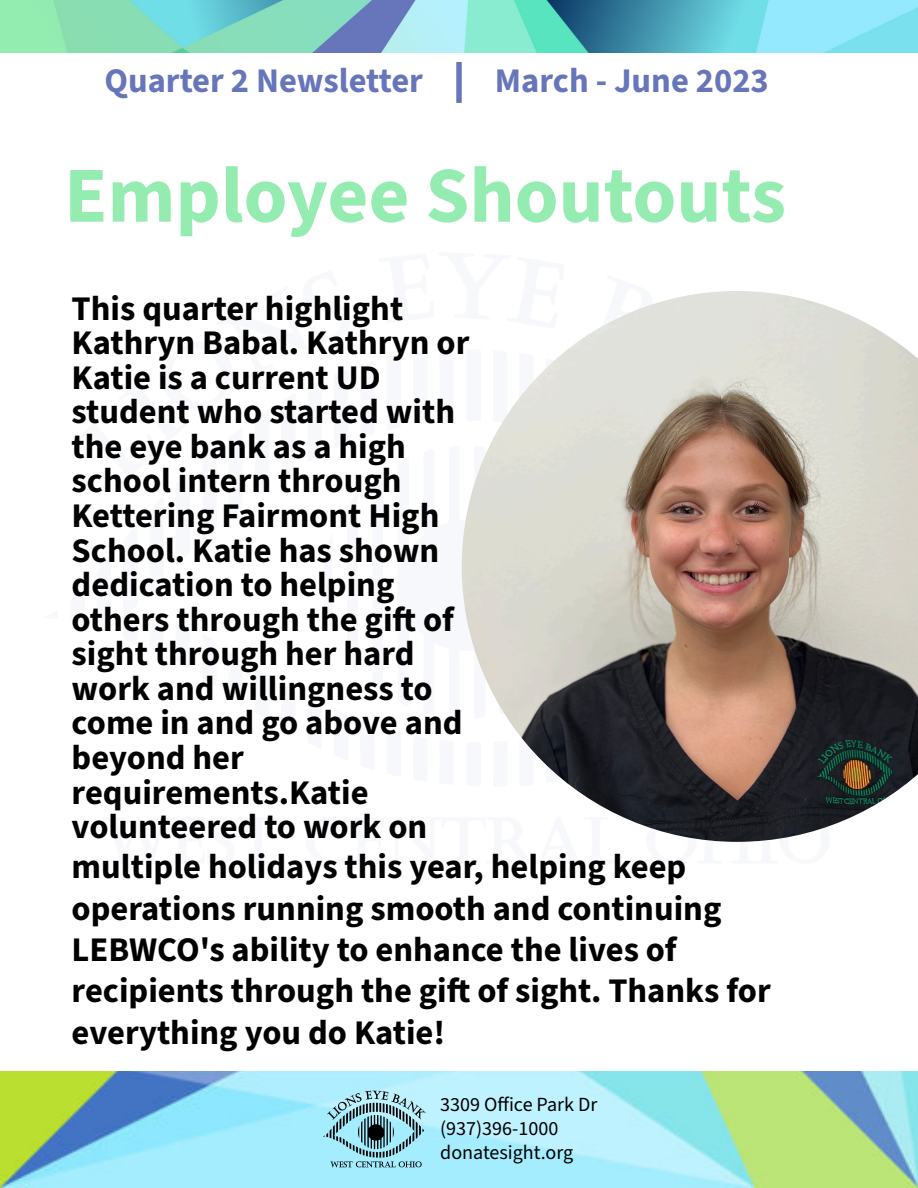
<style>
.page{position:relative;width:918px;height:1188px;background:#fff}
.page>*{position:absolute;margin:0;border:0;box-sizing:border-box;transform-origin:0 0}
.t1{font:700 79.2px "Source Sans 3";color:#94ecb0}
.t2{font:700 34.5px/34.5px "Source Sans 3";color:#000}
.t3{font:700 34.5px "Source Sans 3";color:#6776ba}
.t4{font:20.1px/24px "Source Sans 3";color:#000}
</style>
<div class="page">
<img style="left:0;top:0;width:918px;height:53px">
<img style="left:0;top:1071px;width:918px;height:117px">
<img style="left:321px;top:1091px;width:109px;height:78px">
<div style="left:456px;top:62px;width:6px;height:41px;background:#6776ba"></div>
<img style="left:462px;top:291px;width:456px;height:551px">
<p class="t3" style="left:104px;top:58px;width:320px">Quarter 2 Newsletter</p>
<p class="t3" style="left:495px;top:58px;width:275px">March - June 2023</p>
<h1 class="t1" style="left:64px;top:144px;width:723px">Employee Shoutouts</h1>
<p class="t2" style="left:72px;top:291px;width:399px">This quarter highlight<br>Kathryn Babal. Kathryn or<br>Katie is a current UD student who started with the eye bank as a high school intern through<br>Kettering Fairmont High<br>School. Katie has shown dedication to helping others through the gift of sight through her hard work and willingness to come in and go above and beyond her requirements.Katie volunteered to work on</p>
<p class="t2" style="left:72px;top:846px;width:701px;line-height:41.4px">multiple holidays this year, helping keep operations running smooth and continuing LEBWCO's ability to enhance the lives of recipients through the gift of sight. Thanks for everything you do Katie!</p>
<p class="t4" style="left:440px;top:1092px;width:159px">3309 Office Park Dr (937)396-1000 donatesight.org</p>
</div>
